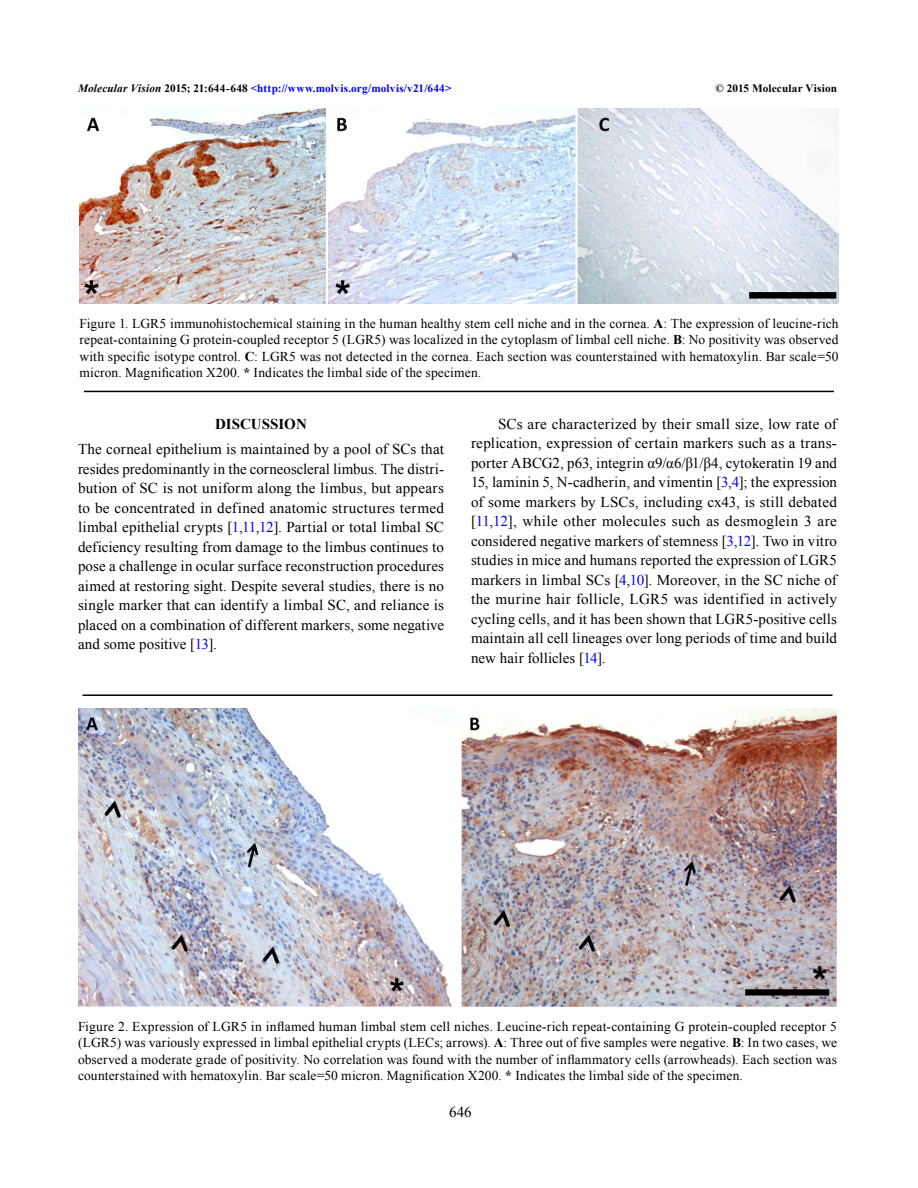
<style>
.page{position:relative;width:918px;height:1188px;background:#fff}
.page>*{position:absolute;margin:0;border:0;box-sizing:border-box;transform-origin:0 0}
.Para_Ind{font:15px/19.5px "Times New Roman";letter-spacing:.005em;color:#000;text-align:justify}
.Para_No_Ind{font:15px/19.5px "Times New Roman";color:#000;text-align:justify}
.t1{font:700 15px "Times New Roman";color:#000}
.Folio{font:15px "Times New Roman";color:#000}
.Fig_Caption{font:13.5px/16.5px "Times New Roman";letter-spacing:.01em;color:#000;text-align:justify}
.Header_Align_Left{font:700 11.25px "Times New Roman";letter-spacing:.02em;color:#00f}
.Header_Align_Right{font:700 11.25px "Times New Roman";letter-spacing:.015em;color:#000}
.s1{font-style:italic;color:#000}
.s2{color:#000}
.s3{font-weight:700}
.s4{color:#00f}
</style>
<div class="page">
<img style="left:79px;top:108px;width:759px;height:196px">
<hr style="left:84px;top:391px;width:750px;height:1px;background:#000">
<img style="left:78px;top:709px;width:759px;height:297px">
<hr style="left:82px;top:694px;width:750px;height:2px;background:#000">
<p class="Header_Align_Left" style="left:78px;top:80px;width:375px"><span class="s1">Molecular Vision</span> <span class="s2">2015; 21:644-648</span> &lt;http://www.molvis.org/molvis/v21/644&gt;</p>
<p class="Header_Align_Right" style="left:716px;top:80px;width:123px">© 2015 Molecular Vision</p>
<p class="Fig_Caption" style="left:79px;top:315px;width:761px">Figure 1. LGR5 immunohistochemical staining in the human healthy stem cell niche and in the cornea. <span class="s3">A</span>: The expression of leucine-rich repeat-containing G protein-coupled receptor 5 (LGR5) was localized in the cytoplasm of limbal cell niche. <span class="s3">B</span>: No positivity was observed with specific isotype control. <span class="s3">C</span>: LGR5 was not detected in the cornea. Each section was counterstained with hematoxylin. Bar scale=50 micron. Magnification X200. <span class="s3">*</span> Indicates the limbal side of the specimen.</p>
<h1 class="t1" style="left:215px;top:413px;width:93px">DISCUSSION</h1>
<p class="Para_No_Ind" style="left:78px;top:439px;width:368px">The corneal epithelium is maintained by a pool of SCs that resides predominantly in the corneoscleral limbus. The distri&shy;bution of SC is not uniform along the limbus, but appears to be concentrated in defined anatomic structures termed limbal epithelial crypts [<span class="s4">1</span>,<span class="s4">11</span>,<span class="s4">12</span>]. Partial or total limbal SC deficiency resulting from damage to the limbus continues to pose a challenge in ocular surface reconstruction procedures aimed at restoring sight. Despite several studies, there is no single marker that can identify a limbal SC, and reliance is placed on a combination of different markers, some negative and some positive [<span class="s4">13</span>].</p>
<p class="Para_Ind" style="left:471px;top:414px;width:368px;text-indent:27px">SCs are characterized by their small size, low rate of replication, expression of certain markers such as a trans&shy;porter ABCG2, p63, integrin α9/α6/β1/β4, cytokeratin 19 and 15, laminin 5, N-cadherin, and vimentin [<span class="s4">3</span>,<span class="s4">4</span>]; the expression of some markers by LSCs, including cx43, is still debated [<span class="s4">11</span>,<span class="s4">12</span>], while other molecules such as desmoglein 3 are considered negative markers of stemness [<span class="s4">3</span>,<span class="s4">12</span>]. Two in vitro studies in mice and humans reported the expression of LGR5 markers in limbal SCs [<span class="s4">4</span>,<span class="s4">10</span>]. Moreover, in the SC niche of the murine hair follicle, LGR5 was identified in actively cycling cells, and it has been shown that LGR5-positive cells maintain all cell lineages over long periods of time and build new hair follicles [<span class="s4">14</span>].</p>
<p class="Fig_Caption" style="left:78px;top:1018px;width:761px">Figure 2. Expression of LGR5 in inflamed human limbal stem cell niches. Leucine-rich repeat-containing G protein-coupled receptor 5 (LGR5) was variously expressed in limbal epithelial crypts (LECs; arrows). <span class="s3">A</span>: Three out of five samples were negative. <span class="s3">B</span>: In two cases, we observed a moderate grade of positivity. No correlation was found with the number of inflammatory cells (arrowheads). Each section was counterstained with hematoxylin. Bar scale=50 micron. Magnification X200. <span class="s3">*</span> Indicates the limbal side of the specimen.</p>
<p class="Folio" style="left:449px;top:1102px;width:24px">646</p>
</div>
